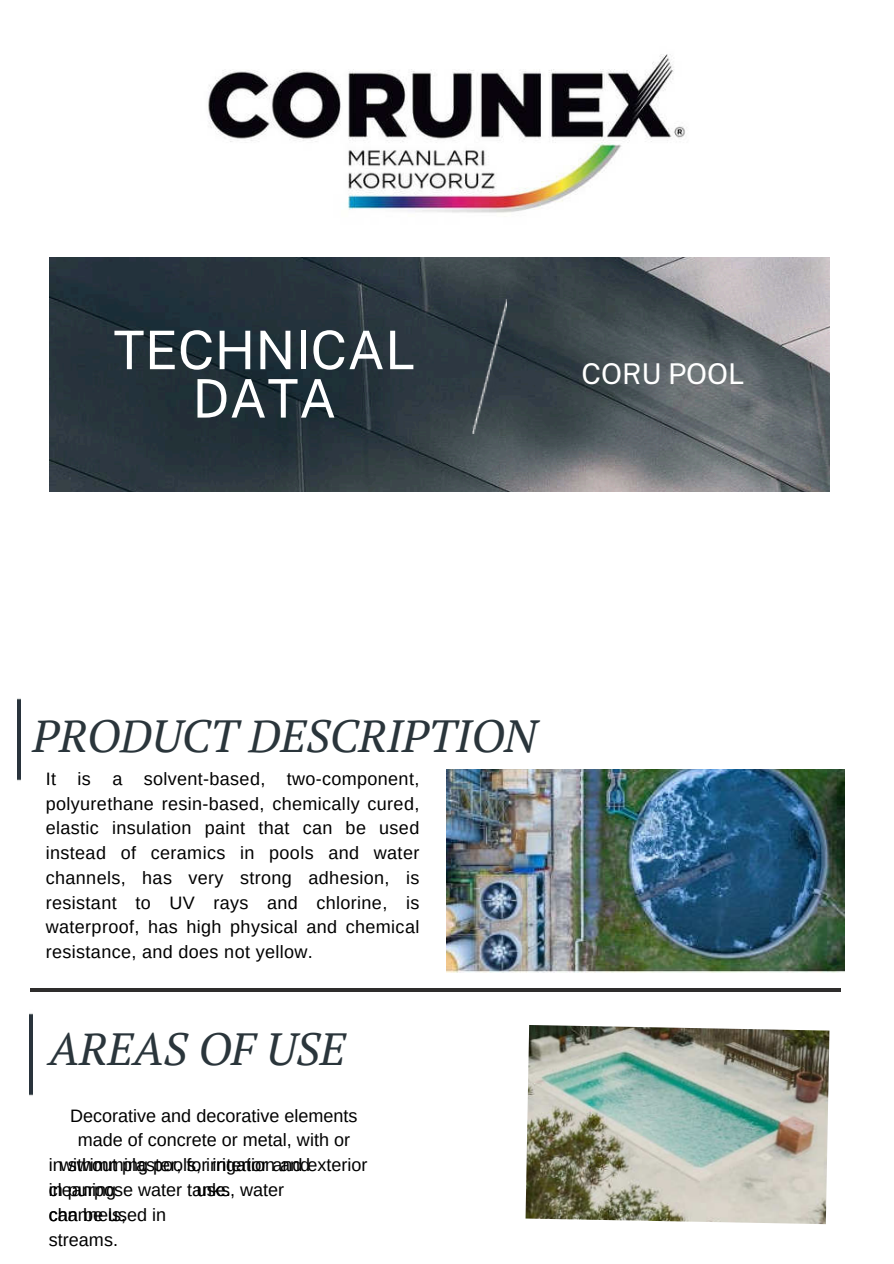
<style>
.page{position:relative;width:894px;height:1264px;background:#fff}
.page>*{position:absolute;margin:0;border:0;box-sizing:border-box;transform-origin:0 0}
.t1{font:53.25px/48.3px "Public Sans";color:#fff;text-align:center}
.t2{font:italic 45px "PT Serif";color:#2a353b}
.t3{font:28.5px "Public Sans";color:#fff}
.t4{font:18px/24.8px "Arimo";color:#000}
</style>
<div class="page">
<img style="left:50px;top:257px;width:779px;height:234px">
<img style="left:471px;top:300px;width:35px;height:134px">
<img style="left:17px;top:698px;width:4px;height:83px">
<hr style="left:30px;top:988px;width:810px;height:3px;background:#2e2d2c">
<img style="left:208px;top:54px;width:477px;height:159px">
<img style="left:29px;top:1013px;width:4px;height:83px">
<img style="left:446px;top:769px;width:398px;height:203px">
<img style="left:525px;top:1025px;width:304px;height:199px">
<h1 class="t1" style="left:113px;top:322px;width:304px">TECHNICAL<br>DATA</h1>
<h3 class="t3" style="left:581px;top:352px;width:165px">CORU POOL</h3>
<h2 class="t2" style="left:33px;top:707px;width:505px">PRODUCT DESCRIPTION</h2>
<p class="t4" style="left:46px;top:766px;width:375px;text-align:justify">It is a solvent-based, two-component, polyurethane resin-based, chemically cured, elastic insulation paint that can be used instead of ceramics in pools and water channels, has very strong adhesion, is resistant to UV rays and chlorine, is waterproof, has high physical and chemical resistance, and does not yellow.</p>
<h2 class="t2" style="left:49px;top:1020px;width:298px">AREAS OF USE</h2>
<p class="t4" style="left:60px;top:1103px;width:309px;text-align:center">Decorative and decorative elements made of concrete or metal, with or without plaster, for interior and exterior use.</p>
<p class="t4" style="left:49px;top:1152px;width:263px">in swimming pools, irrigation and cleaning</p>
<p class="t4" style="left:49px;top:1177px;width:237px">in purpose water tanks, water channels,</p>
<p class="t4" style="left:49px;top:1202px;width:119px">can be used in streams.</p>
</div>
